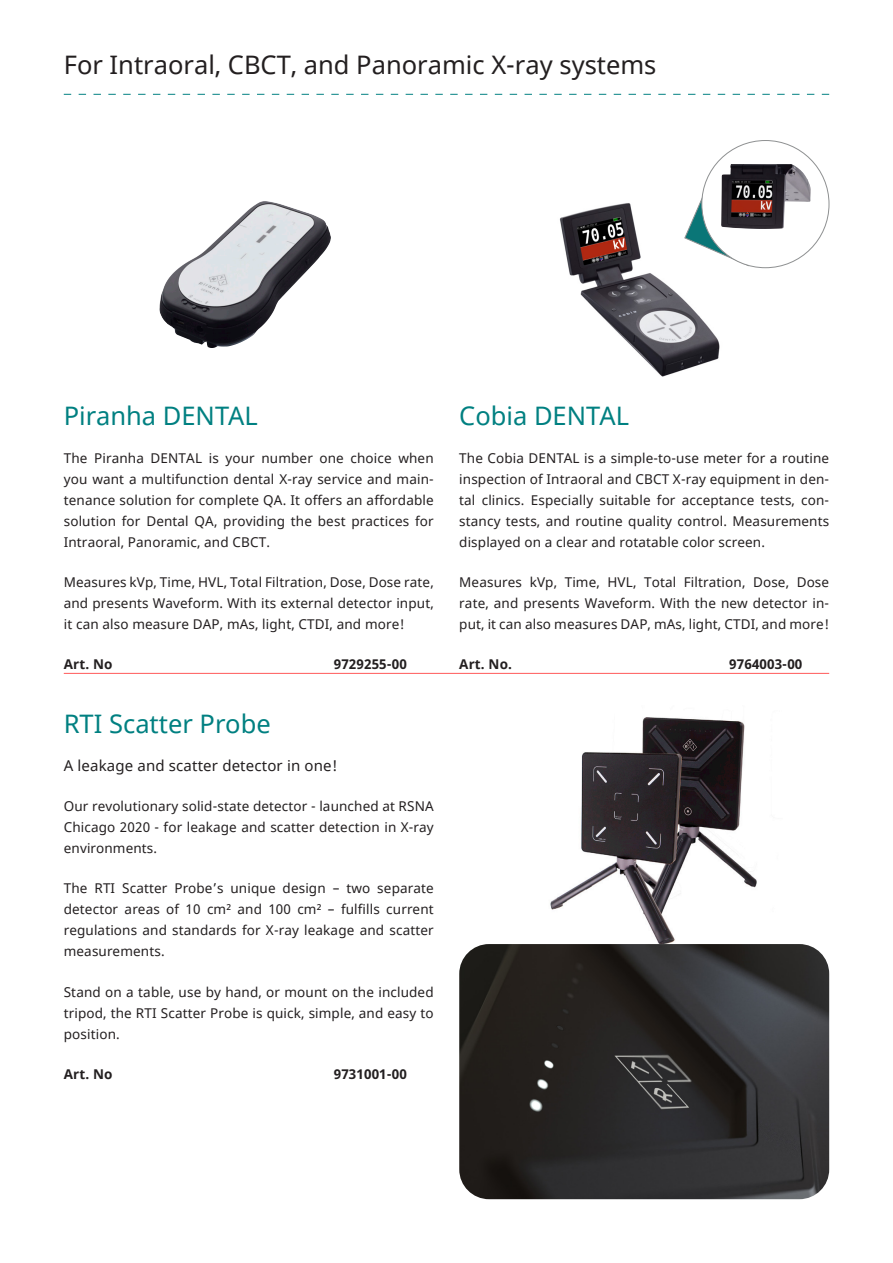
<style>
.page{position:relative;width:893px;height:1263px;background:#fff}
.page>*{position:absolute;margin:0;border:0;box-sizing:border-box;transform-origin:0 0}
.Heading_3{font:25.5px "Noto Sans";color:#231f20}
.Heading_3-2{font:25.5px "Noto Sans";color:#008081}
.t1{font:15px "Noto Sans";letter-spacing:.01em;color:#231f20}
.t2{font:13.5px/21px "Noto Sans";letter-spacing:.01em;color:#231f20;text-align:justify}
.t3{font:700 13.5px "Noto Sans";letter-spacing:.01em;color:#231f20}
</style>
<div class="page">
<hr style="left:64px;top:673px;width:765px;height:1px;background:#ff5959">
<svg style="left:64px;top:94px;width:765px;height:1px"></svg>
<img style="left:159px;top:201px;width:172px;height:147px">
<img style="left:559px;top:203px;width:244px;height:174px">
<img style="left:550px;top:717px;width:207px;height:227px">
<img style="left:459px;top:944px;width:370px;height:255px">
<svg style="left:684px;top:167px;width:64px;height:99px"></svg>
<div style="left:702px;top:141px;width:127px;height:127px;background:#fff;border-radius:50%"></div>
<img style="left:721px;top:164px;width:90px;height:65px">
<p class="Heading_3" style="left:64px;top:47px;width:594px">For Intraoral, CBCT, and Panoramic X-ray systems</p>
<p class="Heading_3-2" style="left:64px;top:398px;width:196px">Piranha DENTAL</p>
<p class="t2" style="left:64px;top:448px;width:371px">The Piranha DENTAL is your number one choice when you want a multifunction dental X-ray service and main&shy;tenance solution for complete QA. It offers an affordable solution for Dental QA, providing the best practices for Intraoral, Panoramic, and CBCT.</p>
<p class="t2" style="left:64px;top:572px;width:371px">Measures kVp, Time, HVL, Total Filtration, Dose, Dose rate, and presents Waveform. With its external detector input, it can also measure DAP, mAs, light, CTDI, and more!</p>
<p class="t3" style="left:64px;top:655px;width:50px">Art. No</p>
<p class="t3" style="left:334px;top:655px;width:75px">9729255-00</p>
<p class="Heading_3-2" style="left:64px;top:706px;width:208px">RTI Scatter Probe</p>
<p class="t1" style="left:64px;top:755px;width:275px">A leakage and scatter detector in one!</p>
<p class="t2" style="left:64px;top:796px;width:371px">Our revolutionary solid-state detector - launched at RSNA Chicago 2020 - for leakage and scatter detection in X-ray environments.</p>
<p class="t2" style="left:64px;top:878px;width:371px">The RTI Scatter Probe’s unique design – two separate detector areas of 10 cm² and 100 cm² – fulfills current regulations and standards for X-ray leakage and scatter measurements.</p>
<p class="t2" style="left:64px;top:982px;width:371px">Stand on a table, use by hand, or mount on the included tripod, the RTI Scatter Probe is quick, simple, and easy to position.</p>
<p class="t3" style="left:64px;top:1064px;width:50px">Art. No</p>
<p class="t3" style="left:334px;top:1064px;width:75px">9731001-00</p>
<p class="Heading_3-2" style="left:459px;top:398px;width:171px">Cobia DENTAL</p>
<p class="t2" style="left:459px;top:448px;width:371px">The Cobia DENTAL is a simple-to-use meter for a routine inspection of Intraoral and CBCT X-ray equipment in den&shy;tal clinics. Especially suitable for acceptance tests, con&shy;stancy tests, and routine quality control. Measurements displayed on a clear and rotatable color screen.</p>
<p class="t2" style="left:459px;top:572px;width:371px">Measures kVp, Time, HVL, Total Filtration, Dose, Dose rate, and presents Waveform. With the new detector in&shy;put, it can also measures DAP, mAs, light, CTDI, and more!</p>
<p class="t3" style="left:459px;top:655px;width:54px">Art. No.</p>
<p class="t3" style="left:729px;top:655px;width:75px">9764003-00</p>
</div>
